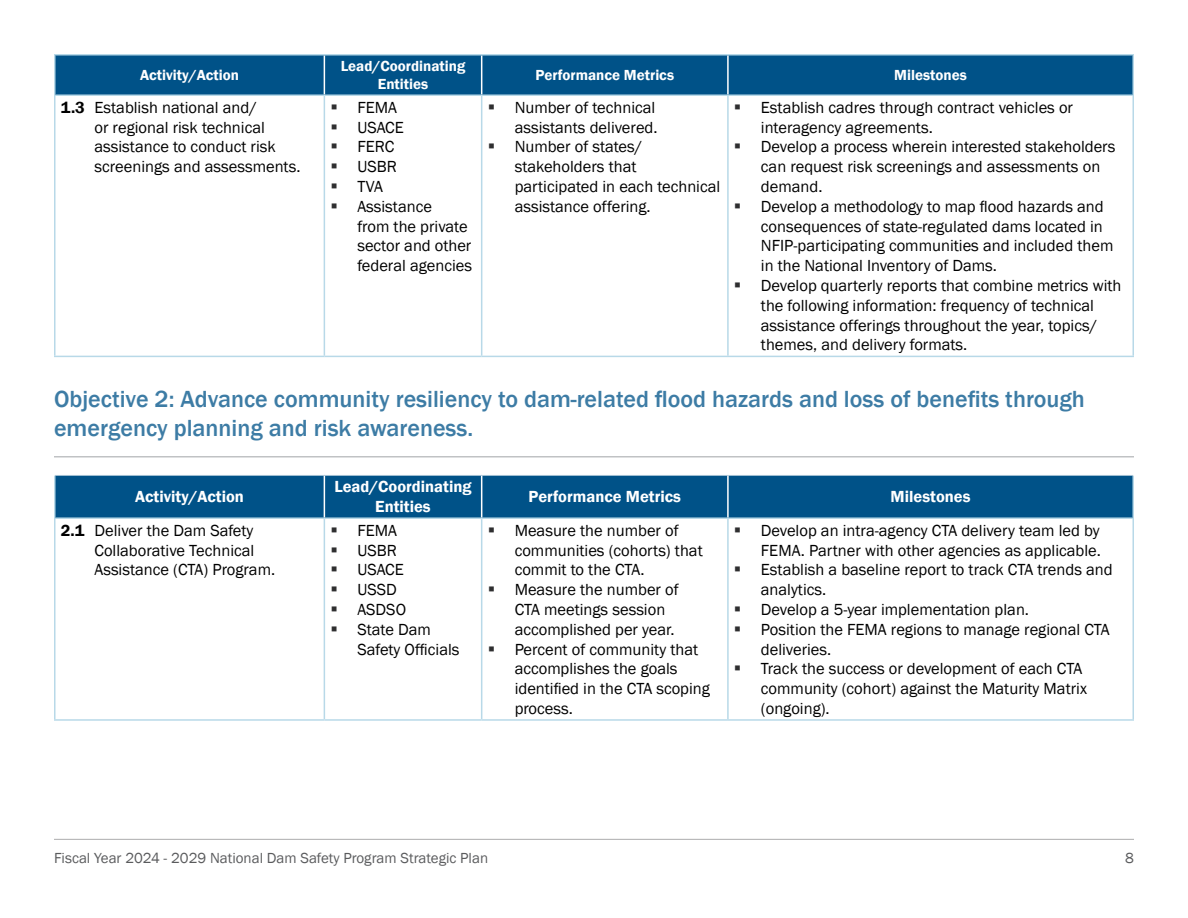
<style>
.page{position:relative;width:1188px;height:918px;background:#fff}
.page>*{position:absolute;margin:0;border:0;box-sizing:border-box;transform-origin:0 0}
.Subobjective{font:500 24px/28.8px "Franklin Gothic";color:#3d7ca5}
.Paragraph_Style_1{font:16.5px/19.8px "Franklin Gothic";color:#000}
.Chart_Header{font:600 16.5px/19.8px "Franklin Gothic";color:#fff;text-align:center}
.Chart_Header-2{font:600 15px/18px "Franklin Gothic";color:#fff;text-align:center}
.t1{font:15px "Franklin Gothic";color:#5a5b5d}
.s1{font-weight:600}
.s2{color:#2f2f30}
</style>
<div class="page">
<hr style="left:54px;top:839px;width:1080px;height:1px;background:#acadae">
<hr style="left:54px;top:456px;width:1080px;height:2px;background:#c0c2c4">
<div style="left:56px;top:56px;width:1076px;height:39px;background:#005288"></div>
<svg style="left:56px;top:96px;width:1076px;height:260px"></svg>
<hr style="left:324px;top:56px;width:1px;height:39px;background:#fff">
<hr style="left:481px;top:56px;width:1px;height:39px;background:#fff">
<hr style="left:727px;top:56px;width:2px;height:39px;background:#fff">
<hr style="left:54px;top:54px;width:270px;height:2px;background:#b8d9e8">
<hr style="left:54px;top:56px;width:2px;height:39px;background:#b8d9e8">
<hr style="left:324px;top:54px;width:158px;height:2px;background:#b8d9e8">
<hr style="left:482px;top:54px;width:246px;height:2px;background:#b8d9e8">
<hr style="left:728px;top:54px;width:406px;height:2px;background:#b8d9e8">
<hr style="left:1132px;top:56px;width:2px;height:39px;background:#b8d9e8">
<hr style="left:54px;top:95px;width:270px;height:1px;background:#b8d9e8">
<hr style="left:324px;top:95px;width:158px;height:1px;background:#b8d9e8">
<hr style="left:482px;top:95px;width:246px;height:1px;background:#b8d9e8">
<hr style="left:728px;top:95px;width:406px;height:1px;background:#b8d9e8">
<hr style="left:54px;top:96px;width:2px;height:260px;background:#b8d9e8">
<hr style="left:324px;top:96px;width:1px;height:260px;background:#b8d9e8">
<hr style="left:481px;top:96px;width:1px;height:260px;background:#b8d9e8">
<hr style="left:727px;top:96px;width:2px;height:260px;background:#b8d9e8">
<hr style="left:1132px;top:96px;width:2px;height:260px;background:#b8d9e8">
<hr style="left:54px;top:356px;width:270px;height:1px;background:#b8d9e8">
<hr style="left:324px;top:356px;width:158px;height:1px;background:#b8d9e8">
<hr style="left:482px;top:356px;width:246px;height:1px;background:#b8d9e8">
<hr style="left:728px;top:356px;width:406px;height:1px;background:#b8d9e8">
<div style="left:56px;top:476px;width:1076px;height:41px;background:#005288"></div>
<hr style="left:54px;top:476px;width:2px;height:41px;background:#b8d9e8">
<hr style="left:1132px;top:476px;width:2px;height:41px;background:#b8d9e8">
<hr style="left:54px;top:517px;width:270px;height:2px;background:#b8d9e8">
<hr style="left:324px;top:517px;width:158px;height:2px;background:#b8d9e8">
<hr style="left:482px;top:517px;width:246px;height:2px;background:#b8d9e8">
<hr style="left:728px;top:517px;width:406px;height:2px;background:#b8d9e8">
<hr style="left:324px;top:476px;width:1px;height:41px;background:#fff">
<hr style="left:481px;top:476px;width:1px;height:41px;background:#fff">
<hr style="left:727px;top:476px;width:2px;height:41px;background:#fff">
<hr style="left:54px;top:519px;width:2px;height:200px;background:#b8d9e8">
<hr style="left:324px;top:519px;width:1px;height:200px;background:#b8d9e8">
<hr style="left:481px;top:519px;width:1px;height:200px;background:#b8d9e8">
<hr style="left:727px;top:519px;width:2px;height:200px;background:#b8d9e8">
<hr style="left:1132px;top:519px;width:2px;height:200px;background:#b8d9e8">
<hr style="left:54px;top:719px;width:270px;height:2px;background:#b8d9e8">
<hr style="left:324px;top:719px;width:158px;height:2px;background:#b8d9e8">
<hr style="left:482px;top:719px;width:246px;height:2px;background:#b8d9e8">
<hr style="left:728px;top:719px;width:406px;height:2px;background:#b8d9e8">
<svg style="left:338px;top:113px;width:16px;height:1px"></svg>
<svg style="left:338px;top:133px;width:16px;height:1px"></svg>
<svg style="left:338px;top:152px;width:16px;height:1px"></svg>
<svg style="left:338px;top:172px;width:16px;height:1px"></svg>
<svg style="left:338px;top:192px;width:16px;height:1px"></svg>
<svg style="left:338px;top:212px;width:16px;height:1px"></svg>
<svg style="left:495px;top:113px;width:17px;height:1px"></svg>
<svg style="left:495px;top:152px;width:17px;height:1px"></svg>
<svg style="left:741px;top:113px;width:17px;height:1px"></svg>
<svg style="left:741px;top:152px;width:17px;height:1px"></svg>
<svg style="left:741px;top:212px;width:17px;height:1px"></svg>
<svg style="left:741px;top:291px;width:17px;height:1px"></svg>
<p class="Chart_Header-2" style="left:140px;top:66px;width:100px">Activity/Action</p>
<p class="Chart_Header-2" style="left:341px;top:57px;width:126px">Lead/Coordinating<br>Entities</p>
<p class="Chart_Header-2" style="left:536px;top:66px;width:140px">Performance Metrics</p>
<p class="Chart_Header-2" style="left:894px;top:66px;width:74px">Milestones</p>
<p class="Paragraph_Style_1" style="left:94px;top:98px;width:208px;text-indent:-34px"><span class="s1">1.3</span> Establish national and/<br>or regional risk technical assistance to conduct risk screenings and assessments.</p>
<p class="Paragraph_Style_1" style="left:330px;top:98px;width:68px"><span class="s2">▪</span> FEMA</p>
<p class="Paragraph_Style_1" style="left:488px;top:98px;width:171px;text-align:right"><span class="s2">▪</span> Number of technical assistants delivered.</p>
<p class="Paragraph_Style_1" style="left:515px;top:137px;width:207px;text-indent:-27px"><span class="s2">▪</span> Number of states/ stakeholders that participated in each technical assistance offering.</p>
<p class="Paragraph_Style_1" style="left:761px;top:98px;width:314px;text-indent:-27px"><span class="s2">▪</span> Establish cadres through contract vehicles or interagency agreements.</p>
<p class="Paragraph_Style_1" style="left:761px;top:137px;width:356px;text-indent:-27px"><span class="s2">▪</span> Develop a process wherein interested stakeholders can request risk screenings and assessments on demand.</p>
<p class="Paragraph_Style_1" style="left:761px;top:197px;width:354px;text-indent:-27px"><span class="s2">▪</span> Develop a methodology to map flood hazards and consequences of state-regulated dams located in NFIP-participating communities and included them in the National Inventory of Dams.</p>
<p class="Paragraph_Style_1" style="left:761px;top:276px;width:362px;text-indent:-27px"><span class="s2">▪</span> Develop quarterly reports that combine metrics with the following information: frequency of technical assistance offerings throughout the year, topics/ themes, and delivery formats.</p>
<p class="Subobjective" style="left:54px;top:385px;width:1032px">Objective 2: Advance community resiliency to dam-related flood hazards and loss of benefits through emergency planning and risk awareness.</p>
<p class="Paragraph_Style_1" style="left:330px;top:118px;width:75px"><span class="s2">▪</span> USACE</p>
<p class="Paragraph_Style_1" style="left:330px;top:137px;width:65px"><span class="s2">▪</span> FERC</p>
<p class="Paragraph_Style_1" style="left:330px;top:157px;width:68px"><span class="s2">▪</span> USBR</p>
<p class="Paragraph_Style_1" style="left:330px;top:177px;width:54px"><span class="s2">▪</span> TVA</p>
<p class="Paragraph_Style_1" style="left:357px;top:197px;width:116px;text-indent:-27px"><span class="s2">▪</span> Assistance<br>from the private sector and other federal agencies</p>
<p class="Chart_Header" style="left:135px;top:487px;width:110px">Activity/Action</p>
<p class="Chart_Header" style="left:334px;top:477px;width:139px">Lead/Coordinating<br>Entities</p>
<p class="Chart_Header" style="left:529px;top:487px;width:154px">Performance Metrics</p>
<p class="Chart_Header" style="left:891px;top:487px;width:81px">Milestones</p>
<p class="Paragraph_Style_1" style="left:94px;top:521px;width:182px;text-indent:-34px"><span class="s1">2.1</span> Deliver the Dam Safety<br>Collaborative Technical<br>Assistance (CTA) Program.</p>
<p class="Paragraph_Style_1" style="left:330px;top:521px;width:68px"><span class="s2">▪</span> FEMA</p>
<p class="Paragraph_Style_1" style="left:515px;top:521px;width:190px;text-indent:-27px"><span class="s2">▪</span> Measure the number of communities (cohorts) that commit to the CTA.</p>
<p class="Paragraph_Style_1" style="left:515px;top:580px;width:166px;text-indent:-27px"><span class="s2">▪</span> Measure the number of<br>CTA meetings session accomplished per year.</p>
<p class="Paragraph_Style_1" style="left:515px;top:640px;width:197px;text-indent:-27px"><span class="s2">▪</span> Percent of community that accomplishes the goals identified in the CTA scoping process.</p>
<p class="Paragraph_Style_1" style="left:734px;top:521px;width:369px;text-align:right"><span class="s2">▪</span> Develop an intra-agency CTA delivery team led by<br>FEMA. Partner with other agencies as applicable.</p>
<p class="Paragraph_Style_1" style="left:761px;top:560px;width:353px;text-indent:-27px"><span class="s2">▪</span> Establish a baseline report to track CTA trends and analytics.</p>
<p class="Paragraph_Style_1" style="left:734px;top:600px;width:297px"><span class="s2">▪</span> Develop a 5-year implementation plan.</p>
<p class="Paragraph_Style_1" style="left:761px;top:620px;width:350px;text-indent:-27px"><span class="s2">▪</span> Position the FEMA regions to manage regional CTA deliveries.</p>
<p class="Paragraph_Style_1" style="left:761px;top:659px;width:328px;text-indent:-27px"><span class="s2">▪</span> Track the success or development of each CTA community (cohort) against the Maturity Matrix (ongoing).</p>
<p class="Paragraph_Style_1" style="left:330px;top:541px;width:68px"><span class="s2">▪</span> USBR</p>
<p class="Paragraph_Style_1" style="left:330px;top:560px;width:75px"><span class="s2">▪</span> USACE</p>
<p class="Paragraph_Style_1" style="left:330px;top:580px;width:68px"><span class="s2">▪</span> USSD</p>
<p class="Paragraph_Style_1" style="left:330px;top:600px;width:77px"><span class="s2">▪</span> ASDSO</p>
<p class="Paragraph_Style_1" style="left:357px;top:620px;width:104px;text-indent:-27px"><span class="s2">▪</span> State Dam<br>Safety Officials</p>
<p class="t1" style="left:54px;top:848px;width:436px">Fiscal Year 2024 - 2029 National Dam Safety Program Strategic Plan</p>
<p class="t1" style="left:1125px;top:848px;width:10px">8</p>
</div>
